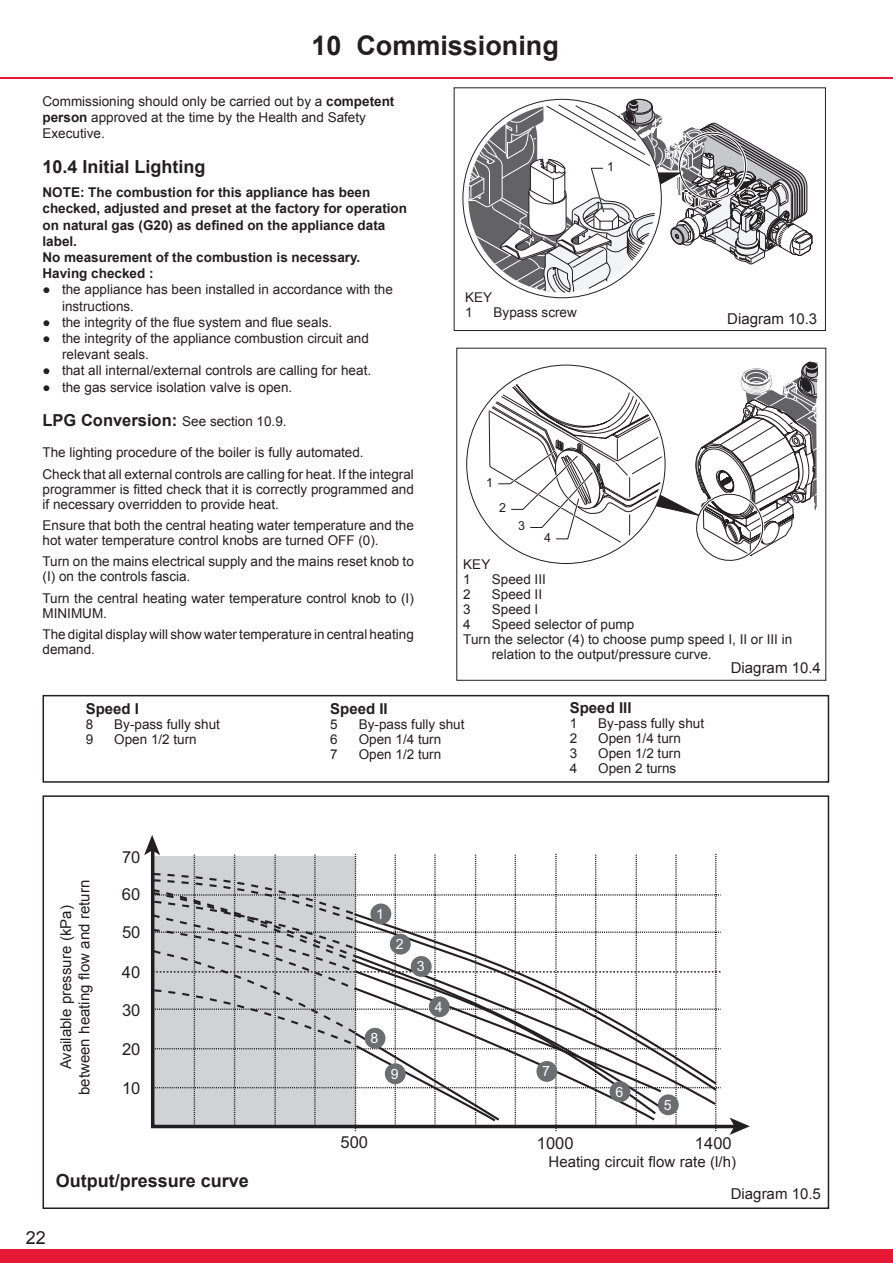
<style>
.page{position:relative;width:893px;height:1263px;background:#fff}
.page>*{position:absolute;margin:0;border:0;box-sizing:border-box;transform-origin:0 0}
.t1{font:700 27px "Arial";color:#231f20}
.t2{font:700 18px "Arial";color:#231f20}
.t3{font:18px "Arial";color:#231f20}
.t4{font:16.5px "Arial";color:#231f20}
.t5{font:15px/18px "Arial";color:#231f20;text-align:center}
.t6{font:700 15px "Arial";color:#231f20}
.t7{font:14.25px "Arial";color:#fff}
.t8{font:13.5px/15px "Arial";color:#231f20}
.t9{font:700 13.5px/16.2px "Arial";color:#231f20}
.t10{font:12.45px "Arial";color:#231f20}
.s1{font-weight:700}
.s2{font-weight:700;font-size:16.5px}
</style>
<div class="page">
<div style="left:0;top:1249px;width:893px;height:14px;background:#e51836"></div>
<hr style="left:0;top:77px;width:893px;height:2px;background:#e51836">
<div style="left:454px;top:87px;width:372px;height:244px;border:1px solid #231f20"></div>
<svg style="left:468px;top:98px;width:345px;height:201px"></svg>
<svg style="left:485px;top:361px;width:333px;height:203px"></svg>
<svg style="left:730px;top:1118px;width:20px;height:17px"></svg>
<svg style="left:144px;top:835px;width:577px;height:296px"></svg>
<div style="left:390px;top:934px;width:21px;height:20px;background:#6c6d70;border-radius:50%"></div>
<div style="left:411px;top:956px;width:21px;height:21px;background:#6c6d70;border-radius:50%"></div>
<div style="left:385px;top:1063px;width:21px;height:21px;background:#6c6d70;border-radius:50%"></div>
<div style="left:536px;top:1061px;width:21px;height:21px;background:#6c6d70;border-radius:50%"></div>
<div style="left:365px;top:1028px;width:20px;height:21px;background:#6c6d70;border-radius:50%"></div>
<div style="left:609px;top:1081px;width:21px;height:21px;background:#6c6d70;border-radius:50%"></div>
<div style="left:370px;top:903px;width:21px;height:21px;background:#6c6d70;border-radius:50%"></div>
<div style="left:429px;top:996px;width:21px;height:21px;background:#6c6d70;border-radius:50%"></div>
<div style="left:658px;top:1094px;width:21px;height:21px;background:#6c6d70;border-radius:50%"></div>
<div style="left:43px;top:795px;width:786px;height:414px;border:2px solid #231f20"></div>
<div style="left:43px;top:695px;width:786px;height:88px;border:2px solid #231f20"></div>
<h1 class="t1" style="left:311px;top:28px;width:249px">10 Commissioning</h1>
<p class="t8" style="left:43px;top:93px;width:353px;line-height:16.2px">Commissioning should only be carried out by a <span class="s1">competent person</span> approved at the time by the Health and Safety<br>Executive.</p>
<h2 class="t2" style="left:43px;top:154px;width:165px">10.4 Initial Lighting</h2>
<p class="t9" style="left:43px;top:185px;width:366px">NOTE: The combustion for this appliance has been checked, adjusted and preset at the factory for operation on natural gas (G20) as defined on the appliance data label.<br>No measurement of the combustion is necessary.<br>Having checked :</p>
<p class="t8" style="left:62px;top:282px;width:332px;line-height:16.2px;text-indent:-19px">● the appliance has been installed in accordance with the instructions.</p>
<p class="t8" style="left:43px;top:315px;width:291px">● the integrity of the flue system and flue seals.</p>
<p class="t8" style="left:62px;top:330px;width:308px;line-height:16.2px;text-indent:-19px">● the integrity of the appliance combustion circuit and relevant seals.</p>
<p class="t8" style="left:43px;top:363px;width:330px">● that all internal/external controls are calling for heat.</p>
<p class="t8" style="left:43px;top:380px;width:251px">● the gas service isolation valve is open.</p>
<p class="t8" style="left:43px;top:414px;width:246px"><span class="s2">LPG Conversion:</span> See section 10.9.</p>
<p class="t8" style="left:43px;top:442px;width:373px;line-height:21.5px">The lighting procedure of the boiler is fully automated.<br>Check that all external controls are calling for heat. If the integral</p>
<p class="t8" style="left:43px;top:481px;width:373px">programmer is fitted check that it is correctly programmed and if necessary overridden to provide heat.</p>
<p class="t8" style="left:43px;top:518px;width:373px">Ensure that both the central heating water temperature and the hot water temperature control knobs are turned OFF (0).</p>
<p class="t8" style="left:43px;top:554px;width:373px">Turn on the mains electrical supply and the mains reset knob to (I) on the controls fascia.</p>
<p class="t8" style="left:43px;top:590px;width:373px">Turn the central heating water temperature control knob to (I)<br>MINIMUM.</p>
<p class="t8" style="left:43px;top:627px;width:373px">The digital display will show water temperature in central heating demand.</p>
<p class="t10" style="left:607px;top:159px;width:8px">1</p>
<p class="t8" style="left:465px;top:290px;width:29px">KEY<br>1</p>
<p class="t8" style="left:494px;top:305px;width:85px">Bypass screw</p>
<p class="t5" style="left:727px;top:309px;width:92px">Diagram 10.3</p>
<p class="t10" style="left:486px;top:475px;width:8px">1</p>
<p class="t10" style="left:499px;top:501px;width:8px">2</p>
<p class="t10" style="left:518px;top:519px;width:8px">3</p>
<p class="t10" style="left:544px;top:530px;width:8px">4</p>
<p class="t8" style="left:463px;top:557px;width:29px">KEY<br>1</p>
<p class="t8" style="left:492px;top:572px;width:56px">Speed III</p>
<p class="t8" style="left:463px;top:587px;width:9px">2</p>
<p class="t8" style="left:492px;top:587px;width:52px">Speed II</p>
<p class="t8" style="left:463px;top:602px;width:9px">3</p>
<p class="t8" style="left:492px;top:602px;width:48px">Speed I</p>
<p class="t8" style="left:463px;top:617px;width:9px">4</p>
<p class="t8" style="left:492px;top:617px;width:144px">Speed selector of pump</p>
<p class="t8" style="left:463px;top:632px;width:330px">Turn the selector (4) to choose pump speed I, II or III in</p>
<p class="t8" style="left:492px;top:647px;width:221px">relation to the output/pressure curve.</p>
<p class="t5" style="left:731px;top:659px;width:92px">Diagram 10.4</p>
<p class="t6" style="left:86px;top:699px;width:55px">Speed I</p>
<p class="t8" style="left:86px;top:717px;width:9px">8</p>
<p class="t8" style="left:114px;top:717px;width:107px">By-pass fully shut</p>
<p class="t8" style="left:86px;top:732px;width:9px">9</p>
<p class="t8" style="left:114px;top:732px;width:84px">Open 1/2 turn</p>
<p class="t5" style="left:57px;top:1095px;width:217px;rotate:-90deg">Available pressure (kPa) between heating flow and return</p>
<p class="t4" style="left:122px;top:847px;width:20px">70</p>
<p class="t4" style="left:122px;top:885px;width:20px">60</p>
<p class="t4" style="left:122px;top:922px;width:20px">50</p>
<p class="t4" style="left:122px;top:962px;width:20px">40</p>
<p class="t4" style="left:122px;top:1000px;width:20px">30</p>
<p class="t4" style="left:122px;top:1040px;width:20px">20</p>
<p class="t4" style="left:122px;top:1078px;width:20px">10</p>
<h2 class="t2" style="left:56px;top:1169px;width:195px">Output/pressure curve</h2>
<h2 class="t3" style="left:26px;top:1225px;width:22px">22</h2>
<p class="t6" style="left:330px;top:699px;width:59px">Speed II</p>
<p class="t8" style="left:330px;top:717px;width:9px">5</p>
<p class="t8" style="left:359px;top:717px;width:107px">By-pass fully shut</p>
<p class="t8" style="left:330px;top:732px;width:9px">6</p>
<p class="t8" style="left:359px;top:732px;width:84px">Open 1/4 turn</p>
<p class="t8" style="left:330px;top:747px;width:9px">7</p>
<p class="t8" style="left:359px;top:747px;width:84px">Open 1/2 turn</p>
<p class="t6" style="left:570px;top:698px;width:63px">Speed III</p>
<p class="t8" style="left:570px;top:716px;width:9px">1</p>
<p class="t8" style="left:598px;top:716px;width:107px">By-pass fully shut</p>
<p class="t8" style="left:570px;top:731px;width:9px">2</p>
<p class="t8" style="left:598px;top:731px;width:84px">Open 1/4 turn</p>
<p class="t8" style="left:570px;top:746px;width:9px">3</p>
<p class="t8" style="left:598px;top:746px;width:84px">Open 1/2 turn</p>
<p class="t8" style="left:570px;top:761px;width:9px">4</p>
<p class="t8" style="left:598px;top:761px;width:80px">Open 2 turns</p>
<p class="t7" style="left:376px;top:906px;width:9px">1</p>
<p class="t7" style="left:396px;top:936px;width:9px">2</p>
<p class="t7" style="left:417px;top:958px;width:9px">3</p>
<p class="t7" style="left:370px;top:1030px;width:9px">8</p>
<p class="t7" style="left:435px;top:998px;width:9px">4</p>
<p class="t7" style="left:391px;top:1065px;width:9px">9</p>
<p class="t7" style="left:542px;top:1063px;width:9px">7</p>
<p class="t7" style="left:615px;top:1083px;width:9px">6</p>
<p class="t7" style="left:664px;top:1096px;width:9px">5</p>
<p class="t4" style="left:341px;top:1132px;width:29px">500</p>
<p class="t4" style="left:537px;top:1133px;width:38px">1000</p>
<p class="t4" style="left:695px;top:1133px;width:38px">1400</p>
<p class="t5" style="left:549px;top:1153px;width:189px">Heating circuit flow rate (l/h)</p>
<p class="t5" style="left:731px;top:1185px;width:92px">Diagram 10.5</p>
</div>
